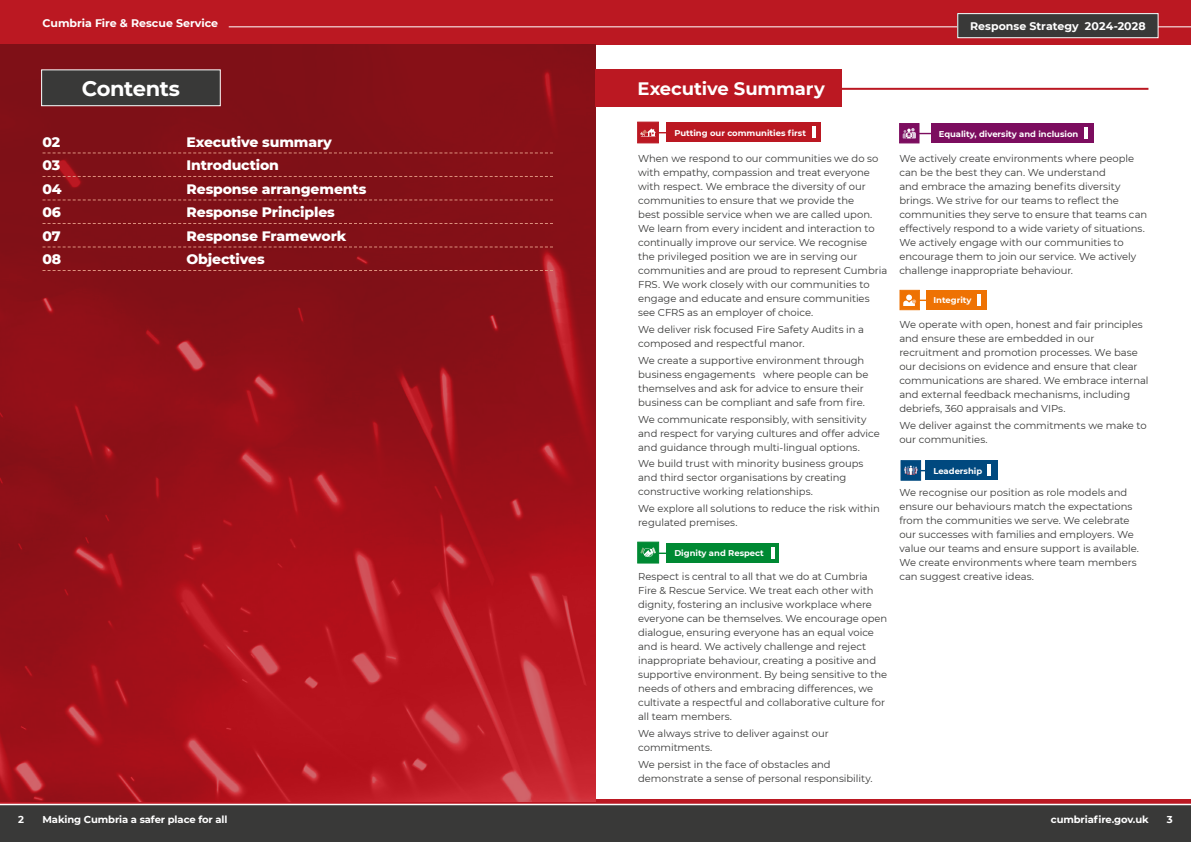
<style>
.page{position:relative;width:1191px;height:842px;background:#fff}
.page>*{position:absolute;margin:0;border:0;box-sizing:border-box;transform-origin:0 0}
.t1{font:700 21px "Montserrat";letter-spacing:-.025em;color:#fff}
.t2{font:700 18px "Montserrat";letter-spacing:-.01em;color:#fff}
.t3{font:800 14px "Montserrat";letter-spacing:-.01em;color:#fff}
.t4{font:700 11px "Montserrat";color:#fff}
.t5{font:10px/14px "Montserrat";letter-spacing:-.005em;color:#393938}
.t6{font:700 10px "Montserrat";letter-spacing:-.01em;color:#fff}
.t7{font:700 8.4px "Montserrat";color:#fff}
</style>
<div class="page">
<div style="left:595px;top:0;width:596px;height:45px;background:#bb1822"></div>
<div style="left:0;top:0;width:595px;height:45px;background:#bb1822"></div>
<hr style="left:229px;top:26px;width:962px;height:1px;background:#fff">
<div style="left:957px;top:14px;width:201px;height:24px;background:#393938"></div>
<div style="left:957px;top:13px;width:201px;height:25px;border:1px solid #fff"></div>
<svg style="left:0;top:800px;width:1191px;height:4px;background:#c02c35"></svg>
<div style="left:0;top:805px;width:1191px;height:37px;background:#393938"></div>
<img style="left:0;top:45px;width:595px;height:757px">
<svg style="left:43px;top:152px;width:510px;height:1px"></svg>
<svg style="left:43px;top:176px;width:510px;height:1px"></svg>
<svg style="left:43px;top:199px;width:510px;height:1px"></svg>
<svg style="left:43px;top:223px;width:510px;height:1px"></svg>
<svg style="left:43px;top:246px;width:510px;height:1px"></svg>
<svg style="left:43px;top:270px;width:510px;height:1px"></svg>
<div style="left:42px;top:70px;width:178px;height:36px;background:#393938"></div>
<div style="left:41px;top:69px;width:180px;height:37px;border:1px solid #fff"></div>
<div style="left:595px;top:69px;width:247px;height:37px;background:#bb1822"></div>
<hr style="left:833px;top:88px;width:315px;height:2px;background:#bb1822">
<div style="left:666px;top:122px;width:155px;height:20px;background:#bb1822"></div>
<div style="left:637px;top:122px;width:21px;height:21px;background:#bb1822;border:1px solid #bb1822"></div>
<svg style="left:640px;top:129px;width:26px;height:8px"></svg>
<hr style="left:812px;top:126px;width:4px;height:12px;background:#fff">
<hr style="left:657px;top:553px;width:33px;height:1px;background:#008933">
<div style="left:666px;top:543px;width:113px;height:20px;background:#008933"></div>
<div style="left:637px;top:542px;width:22px;height:21px;background:#008933;border:1px solid #008933"></div>
<svg style="left:640px;top:547px;width:16px;height:11px"></svg>
<svg style="left:771px;top:547px;width:3px;height:12px"></svg>
<div style="left:930px;top:123px;width:163px;height:20px;background:#7c0d5f"></div>
<div style="left:899px;top:123px;width:20px;height:20px;background:#7c0d5f;border:1px solid #7c0d5f"></div>
<svg style="left:902px;top:128px;width:29px;height:10px"></svg>
<svg style="left:1084px;top:127px;width:3px;height:12px"></svg>
<div style="left:925px;top:290px;width:61px;height:20px;background:#ee7203"></div>
<div style="left:899px;top:290px;width:20px;height:20px;background:#ee7203;border:1px solid #ee7203"></div>
<svg style="left:903px;top:295px;width:23px;height:10px"></svg>
<svg style="left:977px;top:294px;width:3px;height:12px"></svg>
<div style="left:925px;top:460px;width:72px;height:20px;background:#00497f"></div>
<div style="left:900px;top:460px;width:20px;height:20px;background:#00497f;border:1px solid #00497f"></div>
<svg style="left:904px;top:466px;width:21px;height:9px"></svg>
<hr style="left:987px;top:464px;width:4px;height:12px;background:#fff">
<p class="t4" style="left:43px;top:15px;width:177px">Cumbria Fire &amp; Rescue Service</p>
<p class="t4" style="left:970px;top:18px;width:177px">Response Strategy 2024-2028</p>
<h1 class="t1" style="left:82px;top:73px;width:100px">Contents</h1>
<h3 class="t3" style="left:43px;top:132px;width:19px">02</h3>
<h3 class="t3" style="left:187px;top:132px;width:147px">Executive summary</h3>
<h3 class="t3" style="left:43px;top:155px;width:19px">03</h3>
<h3 class="t3" style="left:187px;top:155px;width:94px">Introduction</h3>
<h3 class="t3" style="left:43px;top:179px;width:21px">04</h3>
<h3 class="t3" style="left:187px;top:179px;width:181px">Response arrangements</h3>
<h3 class="t3" style="left:43px;top:202px;width:20px">06</h3>
<h3 class="t3" style="left:187px;top:202px;width:150px">Response Principles</h3>
<h3 class="t3" style="left:43px;top:226px;width:20px">07</h3>
<h3 class="t3" style="left:187px;top:226px;width:161px">Response Framework</h3>
<h3 class="t3" style="left:43px;top:249px;width:20px">08</h3>
<h3 class="t3" style="left:187px;top:249px;width:80px">Objectives</h3>
<h2 class="t2" style="left:637px;top:76px;width:189px">Executive Summary</h2>
<p class="t7" style="left:674px;top:127px;width:133px">Putting our communities first</p>
<p class="t5" style="left:638px;top:151px;width:251px">When we respond to our communities we do so with empathy, compassion and treat everyone with respect. We embrace the diversity of our communities to ensure that we provide the<br>best possible service when we are called upon.<br>We learn from every incident and interaction to continually improve our service. We recognise<br>the privileged position we are in serving our communities and are proud to represent Cumbria FRS. We work closely with our communities to engage and educate and ensure communities see CFRS as an employer of choice.</p>
<p class="t5" style="left:638px;top:322px;width:227px">We deliver risk focused Fire Safety Audits in a composed and respectful manor.</p>
<p class="t5" style="left:638px;top:353px;width:232px">We create a supportive environment through business engagements where people can be themselves and ask for advice to ensure their business can be compliant and safe from fire.</p>
<p class="t5" style="left:638px;top:412px;width:243px">We communicate responsibly, with sensitivity and respect for varying cultures and offer advice and guidance through multi-lingual options.</p>
<p class="t5" style="left:638px;top:456px;width:227px">We build trust with minority business groups and third sector organisations by creating constructive working relationships.</p>
<p class="t5" style="left:638px;top:501px;width:243px">We explore all solutions to reduce the risk within regulated premises.</p>
<p class="t7" style="left:674px;top:547px;width:91px">Dignity and Respect</p>
<p class="t5" style="left:638px;top:569px;width:251px">Respect is central to all that we do at Cumbria Fire &amp; Rescue Service. We treat each other with dignity, fostering an inclusive workplace where everyone can be themselves. We encourage open dialogue, ensuring everyone has an equal voice and is heard. We actively challenge and reject inappropriate behaviour, creating a positive and supportive environment. By being sensitive to the needs of others and embracing differences, we cultivate a respectful and collaborative culture for all team members.</p>
<p class="t5" style="left:638px;top:726px;width:192px">We always strive to deliver against our commitments.</p>
<p class="t5" style="left:638px;top:757px;width:236px">We persist in the face of obstacles and demonstrate a sense of personal responsibility.</p>
<p class="t7" style="left:938px;top:128px;width:141px">Equality, diversity and inclusion</p>
<p class="t5" style="left:899px;top:151px;width:249px">We actively create environments where people can be the best they can. We understand<br>and embrace the amazing benefits diversity brings. We strive for our teams to reflect the communities they serve to ensure that teams can effectively respond to a wide variety of situations.<br>We actively engage with our communities to encourage them to join our service. We actively challenge inappropriate behaviour.</p>
<p class="t7" style="left:933px;top:294px;width:39px">Integrity</p>
<p class="t5" style="left:899px;top:317px;width:251px">We operate with open, honest and fair principles and ensure these are embedded in our recruitment and promotion processes. We base our decisions on evidence and ensure that clear communications are shared. We embrace internal and external feedback mechanisms, including debriefs, 360 appraisals and VIPs.</p>
<p class="t5" style="left:899px;top:418px;width:249px">We deliver against the commitments we make to our communities.</p>
<p class="t7" style="left:933px;top:465px;width:50px">Leadership</p>
<p class="t5" style="left:899px;top:485px;width:241px">We recognise our position as role models and ensure our behaviours match the expectations from the communities we serve. We celebrate our successes with families and employers. We value our teams and ensure support is available.<br>We create environments where team members can suggest creative ideas.</p>
<p class="t6" style="left:18px;top:812px;width:7px">2</p>
<p class="t6" style="left:43px;top:812px;width:186px">Making Cumbria a safer place for all</p>
<p class="t6" style="left:1050px;top:812px;width:99px">cumbriafire.gov.uk</p>
<p class="t6" style="left:1166px;top:812px;width:7px">3</p>
</div>
